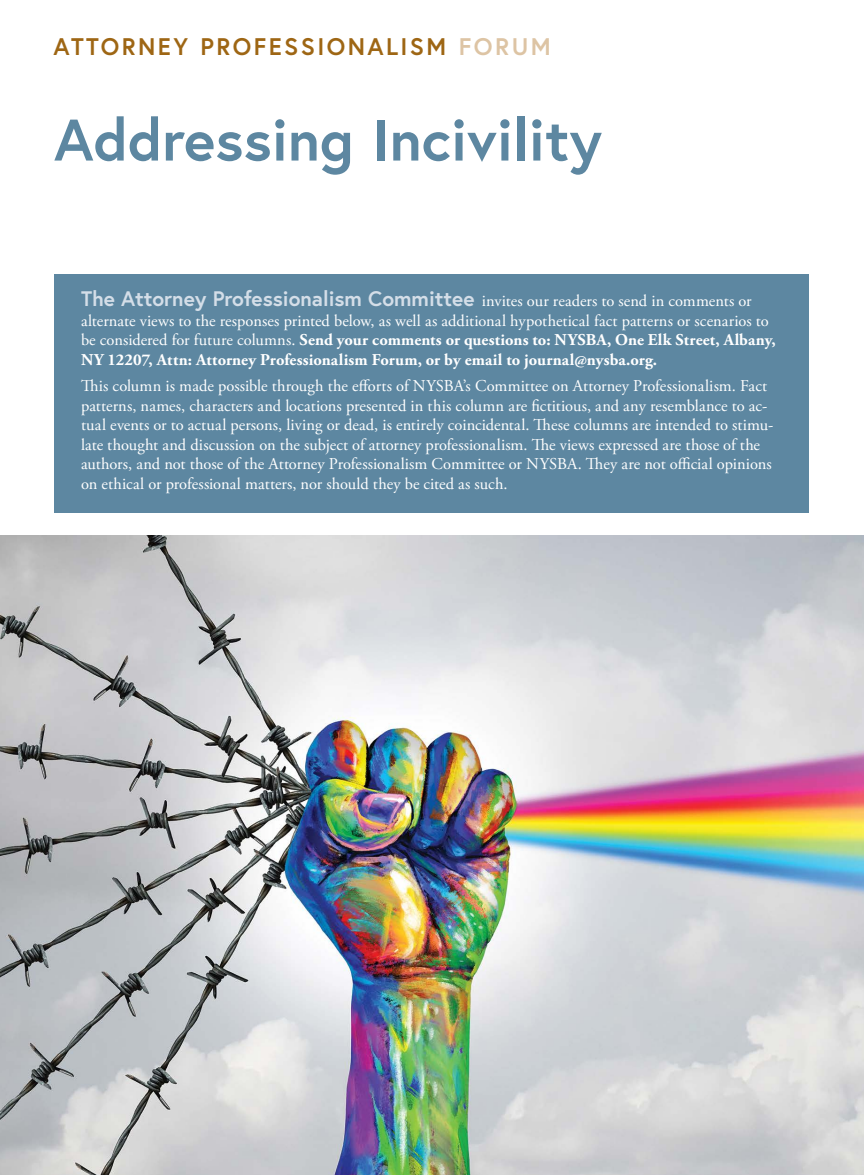
<style>
.page{position:relative;width:864px;height:1175px;background:#fff}
.page>*{position:absolute;margin:0;border:0;box-sizing:border-box;transform-origin:0 0}
.Title-Department{font:700 58.5px "Europa";color:#5d87a1}
.kicker{font:700 24px "Europa";letter-spacing:.1em;color:#9e6614}
.t1{font:700 21px "Europa";color:#d4dee8}
.t2{font:16.5px/19.5px "Adobe Garamond Pro";letter-spacing:.005em;color:#fff}
.t3{font:700 16.5px/19.5px "Adobe Garamond Pro";letter-spacing:.005em;color:#fff}
.s1{color:#ddc4a4}
.s2{font-family:"Adobe Garamond Pro";font-weight:400;font-size:16.5px;color:#fff}
.s3{font-weight:400}
</style>
<div class="page">
<div style="left:55px;top:274px;width:754px;height:239px;background:#5d87a1"></div>
<img style="left:0;top:535px;width:864px;height:639px">
<h1 class="kicker" style="left:53px;top:30px;width:499px">ATTORNEY PROFESSIONALISM <span class="s1">FORUM</span></h1>
<h1 class="Title-Department" style="left:54px;top:100px;width:549px">Addressing Incivility</h1>
<p class="t1" style="left:81px;top:284px;width:672px">The Attorney Professionalism Committee <span class="s2">invites our readers to send in comments or</span></p>
<p class="t3" style="left:81px;top:311px;width:696px"><span class="s3">alternate views to the responses printed below, as well as additional hypothetical fact patterns or scenarios to be considered for future columns.</span> Send your comments or questions to: NYSBA, One Elk Street, Albany,<br>NY 12207, Attn: Attorney Professionalism Forum, or by email to journal@nysba.org.</p>
<p class="t2" style="left:81px;top:376px;width:694px">This column is made possible through the efforts of NYSBA’s Committee on Attorney Professionalism. Fact patterns, names, characters and locations presented in this column are fictitious, and any resemblance to ac&shy;tual events or to actual persons, living or dead, is entirely coincidental. These columns are intended to stimu&shy;late thought and discussion on the subject of attorney professionalism. The views expressed are those of the authors, and not those of the Attorney Professionalism Committee or NYSBA. They are not official opinions on ethical or professional matters, nor should they be cited as such.</p>
</div>
